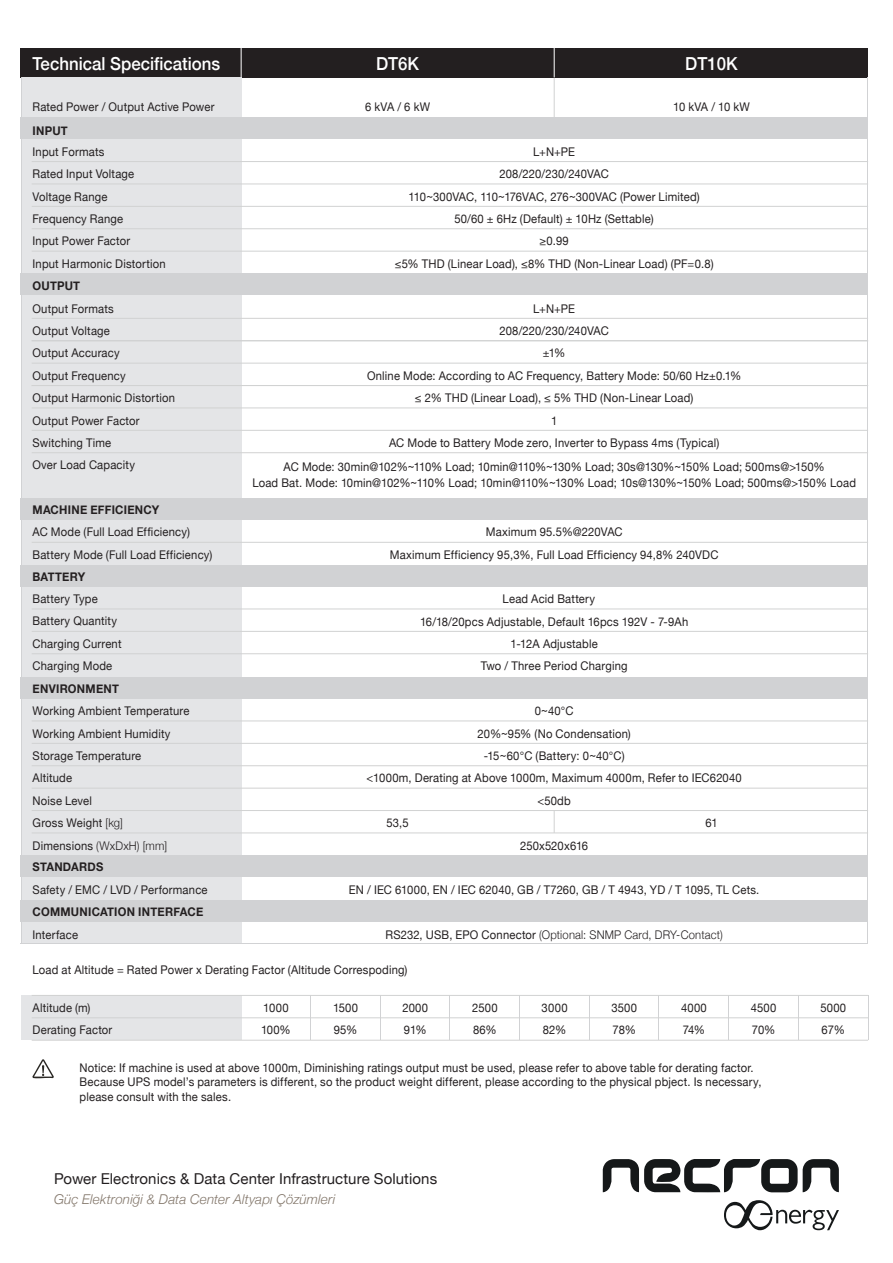
<style>
.page{position:relative;width:893px;height:1263px;background:#fff}
.page>*{position:absolute;margin:0;border:0;box-sizing:border-box;transform-origin:0 0}
.t1{font:500 18px "Helvetica Neue";color:#fff;scale:.94 1}
.t2{font:15px "Helvetica Neue";letter-spacing:.005em;color:#231f20}
.t3{font:italic 300 13.5px "Helvetica Neue";letter-spacing:.01em;color:#83776b}
.t4{font:12px/22.4px "Helvetica Neue";letter-spacing:.015em;color:#231f20;scale:.94 1}
.t5{font:700 12px "Helvetica Neue";letter-spacing:.02em;color:#231f20;scale:.94 1}
.t6{font:300 12px "Helvetica Neue";letter-spacing:.015em;color:#231f20;scale:.94 1}
.s1{font-weight:300}
.s2{font-weight:400}
</style>
<div class="page">
<svg style="left:724px;top:1200px;width:115px;height:30px"></svg>
<svg style="left:603px;top:1159px;width:236px;height:34px"></svg>
<div style="left:21px;top:48px;width:847px;height:29px;background:#231f20"></div>
<svg style="left:241px;top:48px;width:1px;height:29px"></svg>
<svg style="left:554px;top:48px;width:1px;height:29px"></svg>
<hr style="left:554px;top:78px;width:1px;height:39px;background:#d1d2d2">
<div style="left:21px;top:77px;width:220px;height:867px;background:#e4e5e7"></div>
<div style="left:21px;top:995px;width:220px;height:45px;background:#e4e5e7"></div>
<hr style="left:32px;top:161px;width:836px;height:1px;background:#d1d2d2">
<hr style="left:32px;top:184px;width:836px;height:1px;background:#d1d2d2">
<hr style="left:32px;top:206px;width:836px;height:1px;background:#d1d2d2">
<hr style="left:32px;top:228px;width:836px;height:1px;background:#d1d2d2">
<hr style="left:32px;top:251px;width:836px;height:1px;background:#d1d2d2">
<hr style="left:32px;top:318px;width:836px;height:1px;background:#d1d2d2">
<hr style="left:32px;top:542px;width:836px;height:1px;background:#d1d2d2">
<hr style="left:32px;top:408px;width:836px;height:1px;background:#d1d2d2">
<hr style="left:32px;top:430px;width:836px;height:1px;background:#d1d2d2">
<hr style="left:32px;top:452px;width:836px;height:1px;background:#d1d2d2">
<hr style="left:32px;top:385px;width:836px;height:1px;background:#d1d2d2">
<hr style="left:32px;top:363px;width:836px;height:1px;background:#d1d2d2">
<hr style="left:32px;top:340px;width:836px;height:1px;background:#d1d2d2">
<div style="left:21px;top:117px;width:847px;height:22px;background:#d1d2d4"></div>
<div style="left:21px;top:274px;width:847px;height:21px;background:#d1d2d4"></div>
<div style="left:21px;top:498px;width:847px;height:22px;background:#d1d2d4"></div>
<hr style="left:21px;top:77px;width:1px;height:867px;background:#d1d2d4">
<hr style="left:867px;top:77px;width:1px;height:867px;background:#d1d2d4">
<hr style="left:868px;top:995px;width:1px;height:45px;background:#d1d2d4">
<hr style="left:798px;top:995px;width:1px;height:45px;background:#d1d2d4">
<hr style="left:728px;top:995px;width:1px;height:45px;background:#d1d2d4">
<hr style="left:658px;top:995px;width:1px;height:45px;background:#d1d2d4">
<hr style="left:589px;top:995px;width:1px;height:45px;background:#d1d2d4">
<hr style="left:519px;top:995px;width:1px;height:45px;background:#d1d2d4">
<hr style="left:449px;top:995px;width:1px;height:45px;background:#d1d2d4">
<hr style="left:380px;top:995px;width:1px;height:45px;background:#d1d2d4">
<hr style="left:310px;top:995px;width:1px;height:45px;background:#d1d2d4">
<hr style="left:21px;top:943px;width:847px;height:1px;background:#d1d2d4">
<hr style="left:32px;top:653px;width:836px;height:1px;background:#d1d2d2">
<hr style="left:32px;top:631px;width:836px;height:1px;background:#d1d2d2">
<hr style="left:32px;top:609px;width:836px;height:1px;background:#d1d2d2">
<hr style="left:32px;top:788px;width:836px;height:1px;background:#d1d2d2">
<hr style="left:32px;top:810px;width:836px;height:1px;background:#d1d2d2">
<hr style="left:32px;top:832px;width:836px;height:1px;background:#d1d2d2">
<hr style="left:32px;top:995px;width:836px;height:1px;background:#d1d2d2">
<hr style="left:32px;top:1017px;width:836px;height:1px;background:#d1d2d2">
<hr style="left:32px;top:1040px;width:836px;height:1px;background:#d1d2d2">
<hr style="left:32px;top:743px;width:836px;height:1px;background:#d1d2d2">
<hr style="left:32px;top:765px;width:836px;height:1px;background:#d1d2d2">
<hr style="left:32px;top:720px;width:836px;height:1px;background:#d1d2d2">
<div style="left:21px;top:565px;width:847px;height:21px;background:#d1d2d4"></div>
<div style="left:21px;top:677px;width:847px;height:21px;background:#d1d2d4"></div>
<div style="left:21px;top:855px;width:847px;height:22px;background:#d1d2d4"></div>
<div style="left:21px;top:900px;width:847px;height:22px;background:#d1d2d4"></div>
<svg style="left:554px;top:811px;width:1px;height:21px"></svg>
<svg style="left:32px;top:1059px;width:22px;height:20px"></svg>
<h1 class="t1" style="left:33px;top:49px;width:201px">Technical Specifications</h1>
<p class="t4" style="left:33px;top:96px;width:195px">Rated Power / Output Active Power</p>
<p class="t5" style="left:33px;top:121px;width:39px">INPUT</p>
<p class="t4" style="left:33px;top:141px;width:143px">Input Formats<br>Rated Input Voltage<br>Voltage Range<br>Frequency Range<br>Input Power Factor<br>Input Harmonic Distortion</p>
<p class="t4" style="left:33px;top:298px;width:153px">Output Formats<br>Output Voltage<br>Output Accuracy<br>Output Frequency<br>Output Harmonic Distortion<br>Output Power Factor<br>Switching Time<br>Over Load Capacity</p>
<p class="t5" style="left:33px;top:276px;width:52px">OUTPUT</p>
<p class="t5" style="left:33px;top:500px;width:136px">MACHINE EFFICIENCY</p>
<p class="t4" style="left:33px;top:522px;width:193px">AC Mode (Full Load Efficiency)<br>Battery Mode (Full Load Efficiency)</p>
<p class="t5" style="left:33px;top:567px;width:58px">BATTERY</p>
<p class="t4" style="left:33px;top:588px;width:96px">Battery Type<br>Battery Quantity<br>Charging Current<br>Charging Mode</p>
<p class="t4" style="left:33px;top:700px;width:168px">Working Ambient Temperature<br>Working Ambient Humidity<br>Storage Temperature<br>Altitude<br>Noise Level<br>Gross Weight <span class="s1">[kg]<br></span>Dimensions <span class="s1">(WxDxH) [mm]</span></p>
<p class="t5" style="left:33px;top:679px;width:93px">ENVIRONMENT</p>
<p class="t5" style="left:33px;top:858px;width:77px">STANDARDS</p>
<p class="t4" style="left:33px;top:879px;width:188px">Safety / EMC / LVD / Performance</p>
<p class="t5" style="left:33px;top:902px;width:183px">COMMUNICATION INTERFACE</p>
<p class="t4" style="left:33px;top:924px;width:50px">Interface</p>
<h1 class="t1" style="left:376px;top:49px;width:47px">DT6K</h1>
<h1 class="t1" style="left:685px;top:49px;width:57px">DT10K</h1>
<p class="t4" style="left:365px;top:96px;width:71px">6 kVA / 6 kW</p>
<p class="t4" style="left:673px;top:96px;width:83px">10 kVA / 10 kW</p>
<p class="t4" style="left:395px;top:141px;width:341px;text-align:center">L+N+PE<br>208/220/230/240VAC<br>110~300VAC, 110~176VAC, 276~300VAC (Power Limited)<br>50/60 ± 6Hz (Default) ± 10Hz (Settable)<br>≥0.99<br>≤5% THD (Linear Load), ≤8% THD (Non-Linear Load) (PF=0.8)</p>
<p class="t4" style="left:367px;top:298px;width:400px;text-align:center">L+N+PE<br>208/220/230/240VAC<br>±1%<br>Online Mode: According to AC Frequency, Battery Mode: 50/60 Hz±0.1% ≤ 2% THD (Linear Load), ≤ 5% THD (Non-Linear Load)<br>1<br>AC Mode to Battery Mode zero, Inverter to Bypass 4ms (Typical)</p>
<p class="t4" style="left:252px;top:459px;width:644px;line-height:16.5px;text-align:center">AC Mode: 30min@102%~110% Load; 10min@110%~130% Load; 30s@130%~150% Load; 500ms@&gt;150%<br>Load Bat. Mode: 10min@102%~110% Load; 10min@110%~130% Load; 10s@130%~150% Load; 500ms@&gt;150% Load</p>
<p class="t4" style="left:390px;top:522px;width:351px;text-align:center">Maximum 95.5%@220VAC<br>Maximum Efficiency 95,3%, Full Load Efficiency 94,8% 240VDC</p>
<p class="t4" style="left:503px;top:588px;width:100px">Lead Acid Battery</p>
<p class="t4" style="left:420px;top:611px;width:287px;text-align:center">16/18/20pcs Adjustable, Default 16pcs 192V - 7-9Ah<br>1-12A Adjustable<br>Two / Three Period Charging</p>
<p class="t4" style="left:367px;top:700px;width:401px;text-align:center">0~40°C<br>20%~95% (No Condensation)<br>-15~60°C (Battery: 0~40°C)<br>&lt;1000m, Derating at Above 1000m, Maximum 4000m, Refer to IEC62040 &lt;50db</p>
<p class="t4" style="left:386px;top:812px;width:25px">53,5</p>
<p class="t4" style="left:520px;top:835px;width:74px">250x520x616</p>
<p class="t4" style="left:705px;top:812px;width:15px">61</p>
<p class="t4" style="left:349px;top:879px;width:438px">EN / IEC 61000, EN / IEC 62040, GB / T7260, GB / T 4943, YD / T 1095, TL Cets.</p>
<p class="t6" style="left:385px;top:925px;width:360px"><span class="s2">RS232, USB, EPO Connector</span> (Optional: SNMP Card, DRY-Contact)</p>
<p class="t4" style="left:33px;top:959px;width:400px">Load at Altitude = Rated Power x Derating Factor (Altitude Correspoding)</p>
<p class="t4" style="left:33px;top:997px;width:86px">Altitude (m)<br>Derating Factor</p>
<p class="t4" style="left:261px;top:997px;width:33px">1000<br>100%</p>
<p class="t4" style="left:333px;top:997px;width:28px">1500<br>95%</p>
<p class="t4" style="left:402px;top:997px;width:29px">2000<br>91%</p>
<p class="t4" style="left:472px;top:997px;width:29px">2500<br>86%</p>
<p class="t4" style="left:542px;top:997px;width:29px">3000<br>82%</p>
<p class="t4" style="left:611px;top:997px;width:29px">3500<br>78%</p>
<p class="t4" style="left:681px;top:997px;width:29px">4000<br>74%</p>
<p class="t4" style="left:751px;top:997px;width:29px">4500<br>70%</p>
<p class="t4" style="left:820px;top:997px;width:29px">5000<br>67%</p>
<p class="t4" style="left:80px;top:1061px;width:727px;line-height:14.4px">Notice: If machine is used at above 1000m, Diminishing ratings output must be used, please refer to above table for derating factor.<br>Because UPS model’s parameters is different, so the product weight different, please according to the physical pbject. Is necessary, please consult with the sales.</p>
<p class="t2" style="left:54px;top:1168px;width:385px">Power Electronics &amp; Data Center Infrastructure Solutions</p>
<p class="t3" style="left:54px;top:1188px;width:283px">Güç Elektroniği &amp; Data Center Altyapı Çözümleri</p>
</div>
